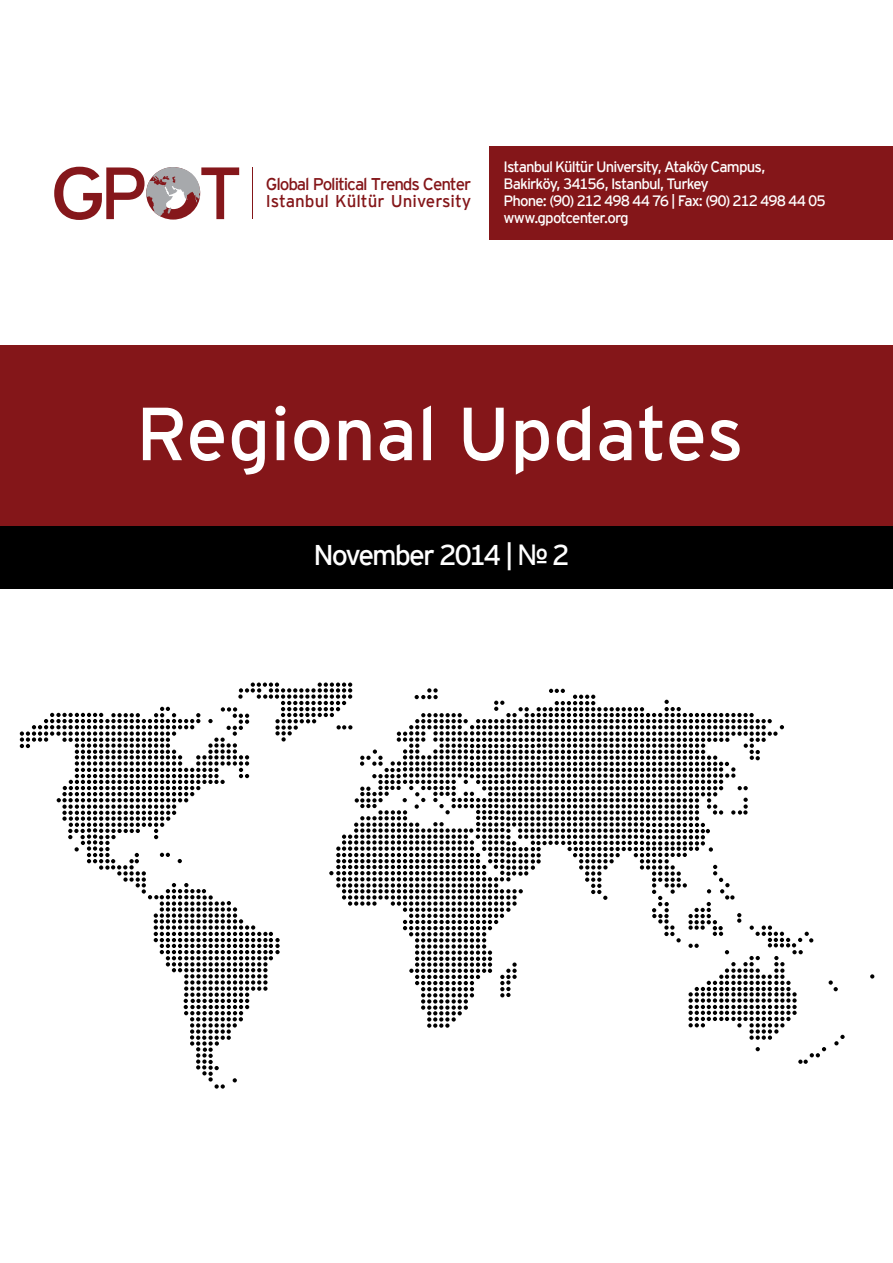
<style>
.page{position:relative;width:893px;height:1263px;background:#fff}
.page>*{position:absolute;margin:0;border:0;box-sizing:border-box;transform-origin:0 0}
.t1{font:75px "Interstate Mono";color:#fff}
.t2{font:28.5px "Interstate Mono";letter-spacing:-.08em;color:#fff}
.t3{font:17.1px/17.1px "Interstate Mono";letter-spacing:-.02em;color:#841619}
.t4{font:15px/17px "Interstate Mono";letter-spacing:-.06em;color:#fff}
.s1{font-family:"Arial"}
</style>
<div class="page">
<svg style="left:54px;top:167px;width:185px;height:53px"></svg>
<hr style="left:252px;top:167px;width:1px;height:52px;background:#841619">
<div style="left:489px;top:146px;width:404px;height:94px;background:#841619"></div>
<div style="left:0;top:345px;width:893px;height:186px;background:#841619"></div>
<div style="left:0;top:527px;width:893px;height:62px;background:#000"></div>
<svg style="left:870px;top:974px;width:4px;height:4px"></svg>
<svg style="left:20px;top:682px;width:825px;height:407px"></svg>
<p class="t3" style="left:266px;top:175px;width:207px">Global Political Trends Center<br>Istanbul Kültür University</p>
<p class="t4" style="left:504px;top:158px;width:324px">Istanbul Kültür University, Ataköy Campus, Bakirköy, 34156, Istanbul, Turkey<br>Phone: (90) 212 498 44 76 | Fax: (90) 212 498 44 05 www.gpotcenter.org</p>
<h1 class="t1" style="left:136px;top:392px;width:609px">Regional Updates</h1>
<h2 class="t2" style="left:313px;top:539px;width:258px">November 2014 | <span class="s1">№</span> 2</h2>
</div>
